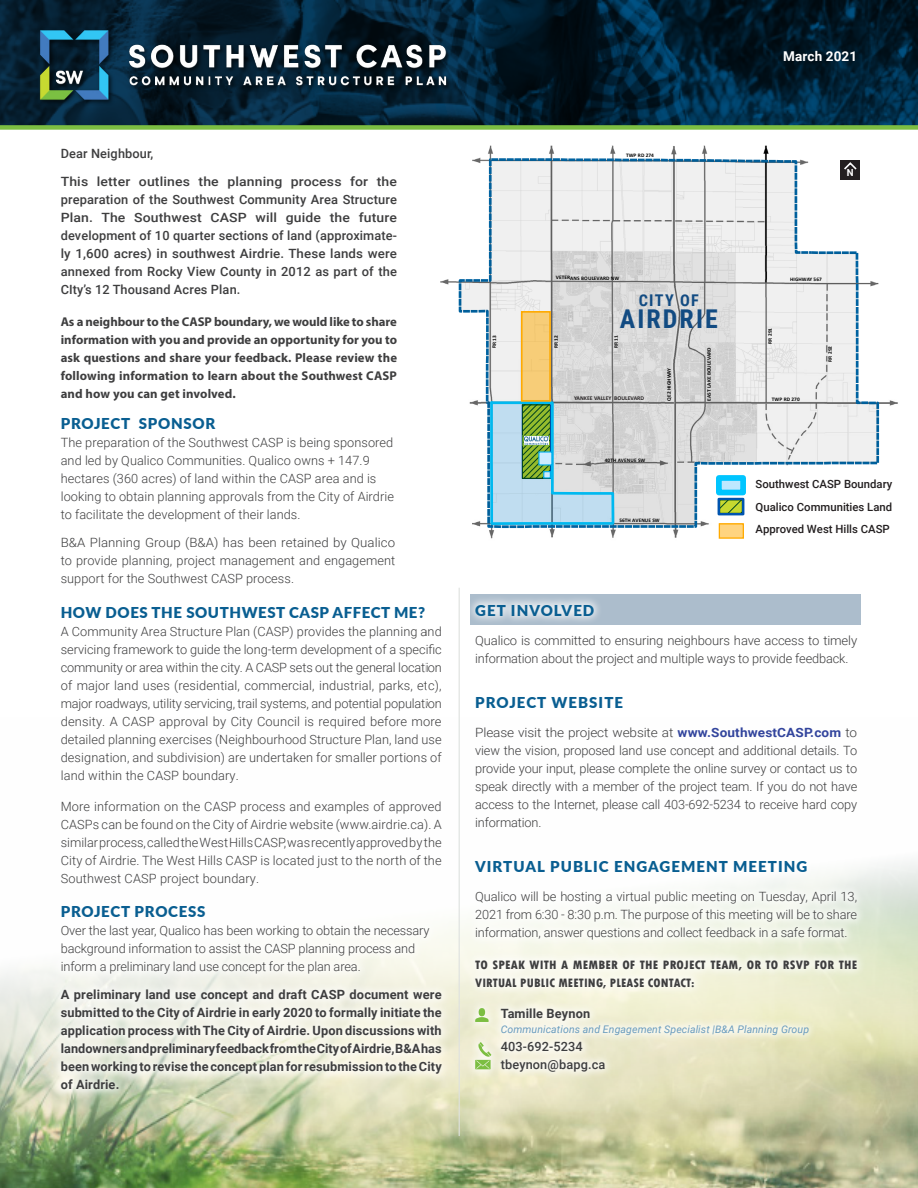
<style>
.page{position:relative;width:918px;height:1188px;background:#fff}
.page>*{position:absolute;margin:0;border:0;box-sizing:border-box;transform-origin:0 0}
.t1{font:700 25.95px "Roboto Condensed";letter-spacing:.08em;color:#124b82}
.t2{font:700 16.2px "Roboto Condensed";letter-spacing:.08em;color:#124b82}
.t3{font:900 15px "Lato";letter-spacing:.05em;color:#095e91}
.t4{font:900 15px "Lato";letter-spacing:.07em;color:#095e91}
.t5{font:700 13.5px "Roboto";letter-spacing:.01em;color:#fff}
.t6{font:300 12.75px/18px "Roboto";letter-spacing:-.01em;color:#3e3e3f}
.t7{font:700 12.75px/18px "Roboto";letter-spacing:.01em;color:#3e3e3f;text-align:justify}
.t8{font:300 12.75px/18px "Roboto";letter-spacing:-.01em;color:#3e3e3f;text-align:justify;scale:1.07 1}
.body{font:500 12.75px/18px "Roboto";letter-spacing:.01em;color:#3e3e3f;text-align:justify;scale:1.1 1}
.t9{font:700 12.75px/18px "Myriad Pro";letter-spacing:.01em;color:#3e3e3f;text-align:justify}
.t10{font:300 12.75px/18px "Roboto";letter-spacing:-.01em;color:#3e3e3f;text-align:justify;scale:1.04 1}
.t11{font:800 condensed 12.75px/18px "Tw Cen";letter-spacing:.01em;color:#3e3e3f;scale:1.04 1}
.body-2{font:500 12.75px/18px "Roboto";letter-spacing:.01em;color:#3e3e3f}
.t12{font:12.75px/21.1px "Calibri";letter-spacing:.005em;color:#000}
.t13{font:500 11.4px/22.4px "Roboto";color:#231f20;text-align:justify}
.t14{font:italic 10.5px "Roboto";letter-spacing:.01em;color:#689bbd}
.t15{font:700 9.75px "Roboto";color:#fff}
.t16{font:6px "Calibri";letter-spacing:-.005em;color:#000}
.t17{font:700 5.85px "Calibri";color:#231f20}
.t18{font:700 5.4px "Calibri";letter-spacing:.01em;color:#000}
.s1{font-weight:700;color:#33459d}
</style>
<div class="page">
<img style="left:0;top:717px;width:918px;height:471px">
<hr style="left:459px;top:588px;width:1px;height:548px;background:#dee1df">
<div style="left:52px;top:407px;width:399px;height:692px;background:#fff;opacity:.75"></div>
<img style="left:0;top:0;width:918px;height:125px">
<div style="left:0;top:125px;width:918px;height:5px;background:#7cbe42"></div>
<img style="left:438px;top:145px;width:460px;height:397px">
<svg style="left:457px;top:157px;width:423px;height:372px"></svg>
<div style="left:522px;top:312px;width:28px;height:89px;background:#f7cd78"></div>
<div style="left:521px;top:311px;width:30px;height:91px;border:2px solid #fa0"></div>
<div style="left:719px;top:524px;width:24px;height:14px;background:#ffd480"></div>
<div style="left:719px;top:523px;width:25px;height:16px;border:1px solid #fa0"></div>
<svg style="left:522px;top:435px;width:27px;height:11px"></svg>
<img style="left:525px;top:437px;width:23px;height:7px">
<div style="left:543px;top:471px;width:8px;height:8px;background:#ccebff;border:1px solid #00aeef"></div>
<svg style="left:538px;top:451px;width:14px;height:15px"></svg>
<img style="left:35px;top:22px;width:418px;height:84px">
<div style="left:470px;top:594px;width:391px;height:30px;background:#acbdcc"></div>
<div style="left:465px;top:595px;width:401px;height:487px;background:#fff;opacity:.75"></div>
<div style="left:479px;top:1008px;width:6px;height:8px;background:#7cbe42;border-radius:50%"></div>
<svg style="left:475px;top:1017px;width:14px;height:5px"></svg>
<svg style="left:475px;top:1042px;width:16px;height:27px"></svg>
<p class="t5" style="left:783px;top:46px;width:76px">March 2021</p>
<p class="body-2" style="left:61px;top:144px;width:94px">Dear Neighbour,</p>
<p class="body" style="left:61px;top:172px;width:307px">This letter outlines the planning process for the preparation of the Southwest Community Area Structure Plan. The Southwest CASP will guide the future development of 10 quarter sections of land (approximate&shy;ly 1,600 acres) in southwest Airdrie. These lands were annexed from Rocky View County in 2012 as part of the CIty’s 12 Thousand Acres Plan.</p>
<p class="t9" style="left:61px;top:312px;width:338px">As a neighbour to the CASP boundary, we would like to share information with you and provide an opportunity for you to ask questions and share your feedback. Please review the following information to learn about the Southwest CASP and how you can get involved.</p>
<p class="t3" style="left:61px;top:412px;width:156px">PROJECT SPONSOR</p>
<p class="t6" style="left:61px;top:433px;width:335px">The preparation of the Southwest CASP is being sponsored and led by Qualico Communities. Qualico owns + 147.9 hectares (360 acres) of land within the CASP area and is looking to obtain planning approvals from the City of Airdrie to facilitate the development of their lands.</p>
<p class="t10" style="left:61px;top:533px;width:323px">B&amp;A Planning Group (B&amp;A) has been retained by Qualico to provide planning, project management and engagement support for the Southwest CASP process.</p>
<p class="t3" style="left:61px;top:601px;width:366px">HOW DOES THE SOUTHWEST CASP AFFECT ME?</p>
<p class="t6" style="left:61px;top:622px;width:383px;text-align:justify">A Community Area Structure Plan (CASP) provides the planning and servicing framework to guide the long-term development of a specific community or area within the city. A CASP sets out the general location of major land uses (residential, commercial, industrial, parks, etc), major roadways, utility servicing, trail systems, and potential population density. A CASP approval by City Council is required before more detailed planning exercises (Neighbourhood Structure Plan, land use designation, and subdivision) are undertaken for smaller portions of land within the CASP boundary.</p>
<p class="t6" style="left:61px;top:797px;width:382px;text-align:justify">More information on the CASP process and examples of approved CASPs can be found on the City of Airdrie website (www.airdrie.ca). A similar process, called the West Hills CASP, was recently approved by the City of Airdrie. The West Hills CASP is located just to the north of the Southwest CASP project boundary.</p>
<p class="t3" style="left:61px;top:900px;width:146px">PROJECT PROCESS</p>
<p class="t6" style="left:61px;top:921px;width:370px">Over the last year, Qualico has been working to obtain the necessary background information to assist the CASP planning process and inform a preliminary land use concept for the plan area.</p>
<p class="t7" style="left:61px;top:985px;width:383px">A preliminary land use concept and draft CASP document were submitted to the City of Airdrie in early 2020 to formally initiate the application process with The City of Airdrie. Upon discussions with landowners and preliminary feedback from the City of Airdrie, B&amp;A has been working to revise the concept plan for resubmission to the City of Airdrie.</p>
<p class="t18" style="left:626px;top:152px;width:30px">TWP RD 274</p>
<p class="t15" style="left:847px;top:166px;width:8px">N</p>
<p class="t18" style="left:556px;top:274px;width:65px">VETERANS BOULEVARD NW</p>
<p class="t2" style="left:639px;top:289px;width:62px">CITY OF</p>
<h1 class="t1" style="left:620px;top:301px;width:99px">AIRDRIE</h1>
<p class="t18" style="left:490px;top:348px;width:15px;rotate:-90deg">RR 13</p>
<p class="t18" style="left:552px;top:348px;width:14px;rotate:-90deg">RR 12</p>
<p class="t18" style="left:612px;top:348px;width:14px;rotate:-90deg">RR 11</p>
<p class="t17" style="left:574px;top:394px;width:72px">YANKEE VALLEY BOULEVARD</p>
<p class="t18" style="left:665px;top:401px;width:34px;rotate:-90deg">QE2 HIGHWAY</p>
<p class="t18" style="left:605px;top:456px;width:42px">40TH AVENUE SW</p>
<p class="t18" style="left:619px;top:516px;width:42px">56TH AVENUE SW</p>
<p class="t18" style="left:705px;top:401px;width:55px;rotate:-90deg">EAST LAKE BOULEVARD</p>
<p class="t18" style="left:790px;top:276px;width:33px">HIGHWAY 567</p>
<p class="t18" style="left:766px;top:344px;width:17px;rotate:-90deg">RR 291</p>
<p class="t18" style="left:826px;top:362px;width:17px;rotate:-90deg">RR 292</p>
<p class="t18" style="left:772px;top:396px;width:29px">TWP RD 270</p>
<p class="t13" style="left:756px;top:473px;width:138px">Southwest CASP Boundary Qualico Communities Land Approved West Hills CASP</p>
<p class="t12" style="left:748px;top:475px;width:113px">SW CASP Area<br>Qualico Communities</p>
<p class="t4" style="left:475px;top:599px;width:121px">GET INVOLVED</p>
<p class="t6" style="left:475px;top:631px;width:384px">Qualico is committed to ensuring neighbours have access to timely information about the project and multiple ways to provide feedback.</p>
<p class="t4" style="left:475px;top:691px;width:149px">PROJECT WEBSITE</p>
<p class="t8" style="left:475px;top:723px;width:359px">Please visit the project website at <span class="s1">www.SouthwestCASP.com</span> to view the vision, proposed land use concept and additional details. To provide your input, please complete the online survey or contact us to speak directly with a member of the project team. If you do not have access to the Internet, please call 403-692-5234 to receive hard copy information.</p>
<p class="t4" style="left:475px;top:856px;width:334px">VIRTUAL PUBLIC ENGAGEMENT MEETING</p>
<p class="t6" style="left:475px;top:887px;width:384px;text-align:justify">Qualico will be hosting a virtual public meeting on Tuesday, April 13, 2021 from 6:30 - 8:30 p.m. The purpose of this meeting will be to share information, answer questions and collect feedback in a safe format.</p>
<p class="t11" style="left:475px;top:956px;width:369px">TO SPEAK WITH A MEMBER OF THE PROJECT TEAM, OR TO RSVP FOR THE<br>VIRTUAL PUBLIC MEETING, PLEASE CONTACT:</p>
<p class="t7" style="left:501px;top:1004px;width:91px">Tamille Beynon</p>
<p class="t14" style="left:501px;top:1022px;width:310px">Communications and Engagement Specialist |B&amp;A Planning Group</p>
<p class="body-2" style="left:501px;top:1037px;width:106px">403-692-5234 tbeynon@bapg.ca</p>
<p class="t16" style="left:539px;top:655px;width:44px">Land Owner Area</p>
<p class="t16" style="left:608px;top:655px;width:63px">Current Airdrie Boundary</p>
</div>
